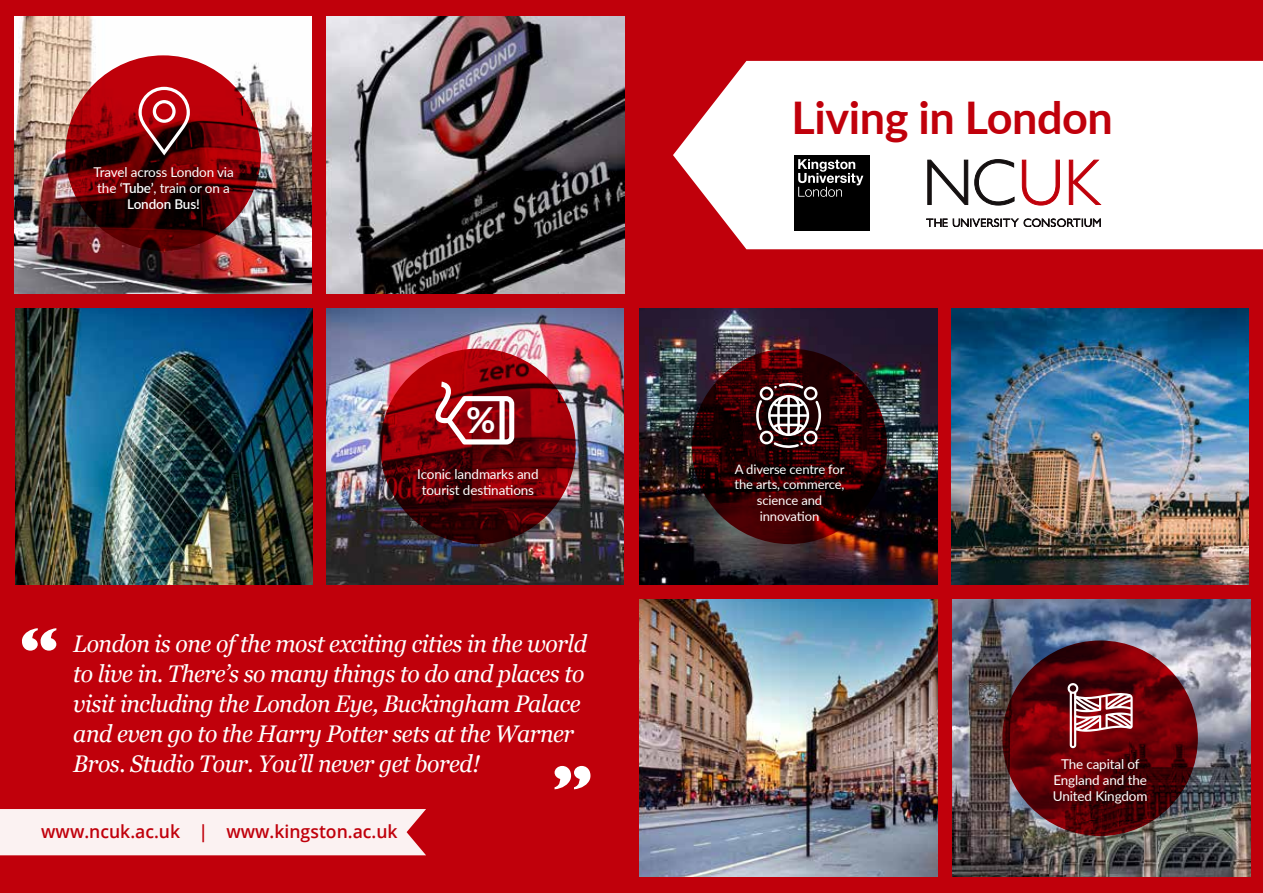
<style>
.page{position:relative;width:1263px;height:893px;background:#c0000b}
.page>*{position:absolute;margin:0;border:0;box-sizing:border-box;transform-origin:0 0}
.t1{font:700 45px "Lato";letter-spacing:-.01em;color:#c0000b}
.t2{font:700 36px "Lato";color:#fff}
.t3{font:italic 24px/30px "Georgia";letter-spacing:-.02em;color:#fff;scale:.96 1}
.t4{font:600 18px "Open Sans";color:#c0000b}
.t5{font:13.5px/16.2px "Lato";letter-spacing:-.01em;color:#fff;text-align:center}
.t6{font:13.05px/15.6px "Lato";letter-spacing:-.01em;color:#fff;text-align:center}
.s1{font-weight:600}
</style>
<div class="page">
<img style="left:14px;top:17px;width:298px;height:276px">
<img style="left:327px;top:17px;width:297px;height:276px">
<svg style="left:66px;top:56px;width:194px;height:194px"></svg>
<svg style="left:138px;top:87px;width:52px;height:68px"></svg>
<img style="left:640px;top:600px;width:297px;height:276px">
<img style="left:953px;top:600px;width:297px;height:276px">
<svg style="left:1003px;top:641px;width:194px;height:194px;background:#5b0005"></svg>
<svg style="left:1067px;top:683px;width:66px;height:65px;background:#985156"></svg>
<svg style="left:673px;top:61px;width:590px;height:188px;background:#faeced"></svg>
<svg style="left:927px;top:160px;width:41px;height:45px;background:#b3b1b2"></svg>
<svg style="left:974px;top:159px;width:41px;height:47px;background:#c9c8c8"></svg>
<svg style="left:1022px;top:160px;width:38px;height:46px"></svg>
<svg style="left:1069px;top:159px;width:32px;height:46px"></svg>
<svg style="left:926px;top:219px;width:21px;height:8px"></svg>
<svg style="left:953px;top:218px;width:65px;height:9px"></svg>
<svg style="left:1024px;top:219px;width:77px;height:8px"></svg>
<div style="left:0;top:809px;width:426px;height:46px;background:#fbf2f2"></div>
<div style="left:794px;top:155px;width:76px;height:76px;background:#000"></div>
<svg style="left:798px;top:159px;width:65px;height:38px"></svg>
<img style="left:15px;top:308px;width:298px;height:277px">
<img style="left:951px;top:308px;width:298px;height:277px">
<svg style="left:22px;top:628px;width:34px;height:23px"></svg>
<svg style="left:554px;top:766px;width:36px;height:23px"></svg>
<img style="left:326px;top:308px;width:298px;height:277px">
<svg style="left:381px;top:349px;width:194px;height:194px"></svg>
<svg style="left:434px;top:382px;width:80px;height:63px"></svg>
<div style="left:499px;top:398px;width:6px;height:45px;background:#fff;border-radius:3px"></div>
<img style="left:640px;top:308px;width:297px;height:277px">
<svg style="left:692px;top:349px;width:195px;height:195px;background:#300002"></svg>
<svg style="left:756px;top:382px;width:65px;height:66px;background:#675354"></svg>
<p class="t5" style="left:93px;top:163px;width:142px">Travel across London via the <span class="s1">‘Tube’</span>, train or on a<br><span class="s1">London Bus!</span></p>
<h2 class="t2" style="left:466px;top:394px;width:31px">%</h2>
<p class="t5" style="left:417px;top:465px;width:123px">Iconic landmarks and tourist destinations</p>
<p class="t3" style="left:73px;top:627px;width:536px">London is one of the most exciting cities in the world to live in. There’s so many things to do and places to visit including the London Eye, Buckingham Palace and even go to the Harry Potter sets at the Warner Bros. Studio Tour. You’ll never get bored!</p>
<p class="t4" style="left:41px;top:819px;width:358px">www.ncuk.ac.uk | www.kingston.ac.uk</p>
<h1 class="t1" style="left:792px;top:85px;width:323px">Living in London</h1>
<p class="t6" style="left:734px;top:461px;width:112px">A diverse centre for the arts, commerce, science and innovation</p>
<p class="t5" style="left:1053px;top:755px;width:96px">The capital of<br>England and the<br>United Kingdom</p>
</div>
